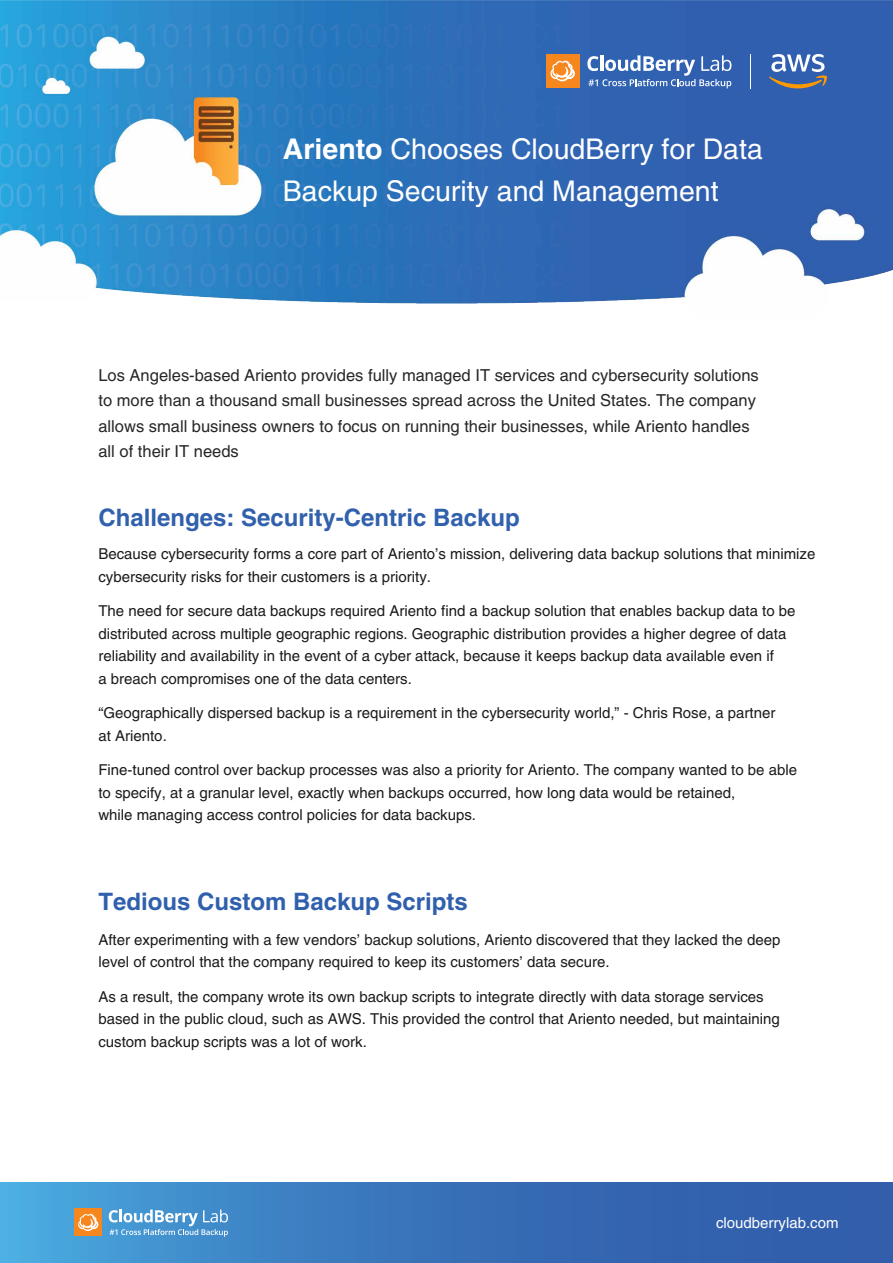
<style>
.page{position:relative;width:893px;height:1263px;background:#fff}
.page>*{position:absolute;margin:0;border:0;box-sizing:border-box;transform-origin:0 0}
.t1{font:33px/42px "Helvetica CE";color:#fff}
.t2{font:28.5px/42px "Helvetica CE";color:#fff}
.t3{font:700 24px "Helvetica CE";color:#3160ad}
.t4{font:700 24px "Helvetica CE";color:#3060ad}
.t5{font:16.5px/25.5px "Helvetica CE";color:#262626}
.t6{font:15px/22.5px "Helvetica CE";color:#1a1a1a}
.t7{font:15px "Helvetica CE";color:#fff}
.s1{font-weight:700}
</style>
<div class="page">
<img style="left:0;top:1182px;width:893px;height:81px">
<div style="left:74px;top:1208px;width:28px;height:28px;background:#f6871f"></div>
<svg style="left:78px;top:1214px;width:20px;height:17px"></svg>
<svg style="left:109px;top:1209px;width:119px;height:28px;background:#70acda"></svg>
<img style="left:0;top:0;width:893px;height:304px">
<div style="left:546px;top:54px;width:34px;height:34px;background:#f6871f"></div>
<svg style="left:550px;top:61px;width:25px;height:20px"></svg>
<svg style="left:587px;top:55px;width:144px;height:33px;background:#6489c4"></svg>
<hr style="left:750px;top:54px;width:1px;height:34px;background:#fff">
<svg style="left:769px;top:54px;width:58px;height:34px;background:#7287ad"></svg>
<p class="t2" style="left:283px;top:128px;width:481px"><span class="s1">Ariento</span> Chooses CloudBerry for Data<br>Backup Security and Management</p>
<p class="t1" style="left:283px;top:130px;width:491px"><span class="s1">Grayson Data</span> Services Chooses<br>CloudBerry for Control and Price</p>
<p class="t5" style="left:98px;top:362px;width:662px">Los Angeles-based Ariento provides fully managed IT services and cybersecurity solutions to more than a thousand small businesses spread across the United States. The company allows small business owners to focus on running their businesses, while Ariento handles all of their IT needs</p>
<p class="t3" style="left:98px;top:503px;width:423px">Challenges: Security-Centric Backup</p>
<p class="t6" style="left:98px;top:543px;width:718px">Because cybersecurity forms a core part of Ariento’s mission, delivering data backup solutions that minimize cybersecurity risks for their customers is a priority.</p>
<p class="t6" style="left:98px;top:600px;width:699px">The need for secure data backups required Ariento find a backup solution that enables backup data to be distributed across multiple geographic regions. Geographic distribution provides a higher degree of data reliability and availability in the event of a cyber attack, because it keeps backup data available even if<br>a breach compromises one of the data centers.</p>
<p class="t6" style="left:98px;top:702px;width:678px">“Geographically dispersed backup is a requirement in the cybersecurity world,” - Chris Rose, a partner at Ariento.</p>
<p class="t6" style="left:98px;top:759px;width:700px">Fine-tuned control over backup processes was also a priority for Ariento. The company wanted to be able to specify, at a granular level, exactly when backups occurred, how long data would be retained,<br>while managing access control policies for data backups.</p>
<p class="t4" style="left:98px;top:886px;width:371px">Tedious Custom Backup Scripts</p>
<p class="t6" style="left:98px;top:928px;width:683px">After experimenting with a few vendors’ backup solutions, Ariento discovered that they lacked the deep level of control that the company required to keep its customers’ data secure.</p>
<p class="t6" style="left:98px;top:985px;width:683px">As a result, the company wrote its own backup scripts to integrate directly with data storage services based in the public cloud, such as AWS. This provided the control that Ariento needed, but maintaining custom backup scripts was a lot of work.</p>
<p class="t7" style="left:716px;top:1214px;width:124px">cloudberrylab.com</p>
</div>
